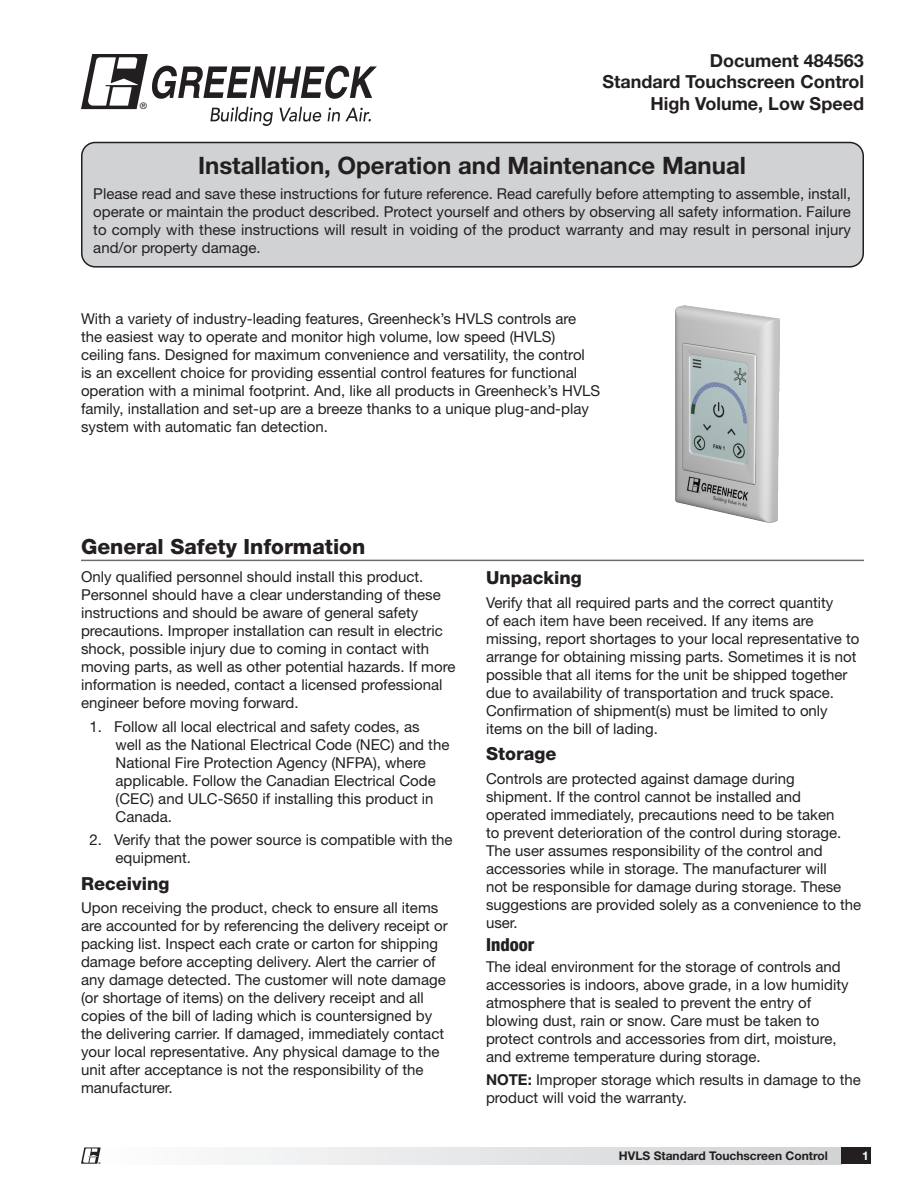
<style>
.page{position:relative;width:918px;height:1188px;background:#fff}
.page>*{position:absolute;margin:0;border:0;box-sizing:border-box;transform-origin:0 0}
.t1{font:700 24px "Helvetica Neue LT Std";color:#231f20}
.Section_Heading_wUnd{font:800 21px "Helvetica Neue LT Std";color:#231f20}
.t2{font:700 18px "Helvetica Neue LT Std";color:#231f20}
.Sub-Section_Headings{font:800 18px "Helvetica Neue LT Std";color:#231f20}
.All_Cap_Sub-Section{font:800 condensed 18px "Helvetica Neue LT Std";color:#231f20}
.Body_10_12_55_Roman{font:15px/18px "Helvetica Neue LT Std";color:#231f20}
.Bullets___Numbered_L{font:15px/18px "Helvetica Neue LT Std";color:#231f20}
.t3{font:700 12px "Helvetica Neue LT Std";color:#231f20}
.t4{font:700 12px "Helvetica Neue LT Std";color:#fff}
.t5{font:9px "Helvetica";color:#231f20}
.t6{font:700 2.7px "Helvetica Neue LT Std";color:#231f20}
.s1{font-weight:700}
</style>
<div class="page">
<svg style="left:81px;top:54px;width:296px;height:72px"></svg>
<div style="left:81px;top:1148px;width:760px;height:16px;background:linear-gradient(to right,#fefefe,#d1d2d4)"></div>
<svg style="left:81px;top:1147px;width:20px;height:17px"></svg>
<div style="left:82px;top:142px;width:781px;height:125px;background:#d1d2d4;border-radius:14px"></div>
<div style="left:81px;top:142px;width:783px;height:126px;border:2px solid #231f20;border-radius:14px"></div>
<div style="left:841px;top:1148px;width:30px;height:16px;background:#231f20"></div>
<hr style="left:81px;top:560px;width:783px;height:1px;background:#6c6d70">
<img style="left:675px;top:306px;width:104px;height:216px">
<p class="t5" style="left:140px;top:101px;width:8px">®</p>
<p class="t2" style="left:710px;top:49px;width:156px">Document 484563</p>
<p class="t2" style="left:603px;top:71px;width:263px">Standard Touchscreen Control</p>
<p class="t2" style="left:650px;top:93px;width:215px">High Volume, Low Speed</p>
<h1 class="t1" style="left:198px;top:150px;width:549px">Installation, Operation and Maintenance Manual</h1>
<p class="Body_10_12_55_Roman" style="left:93px;top:184px;width:759px;text-align:justify">Please read and save these instructions for future reference. Read carefully before attempting to assemble, install, operate or maintain the product described. Protect yourself and others by observing all safety information. Failure to comply with these instructions will result in voiding of the product warranty and may result in personal injury and/or property damage.</p>
<p class="Body_10_12_55_Roman" style="left:81px;top:309px;width:521px">With a variety of industry-leading features, Greenheck’s HVLS controls are the easiest way to operate and monitor high volume, low speed (HVLS) ceiling fans. Designed for maximum convenience and versatility, the control<br>is an excellent choice for providing essential control features for functional operation with a minimal footprint. And, like all products in Greenheck’s HVLS family, installation and set-up are a breeze thanks to a unique plug-and-play system with automatic fan detection.</p>
<p class="Section_Heading_wUnd" style="left:81px;top:534px;width:286px">General Safety Information</p>
<p class="Body_10_12_55_Roman" style="left:81px;top:568px;width:376px">Only qualified personnel should install this product.<br>Personnel should have a clear understanding of these instructions and should be aware of general safety precautions. Improper installation can result in electric shock, possible injury due to coming in contact with moving parts, as well as other potential hazards. If more information is needed, contact a licensed professional engineer before moving forward.</p>
<p class="Bullets___Numbered_L" style="left:116px;top:717px;width:335px;text-indent:-26px">1. Follow all local electrical and safety codes, as<br>well as the National Electrical Code (NEC) and the National Fire Protection Agency (NFPA), where applicable. Follow the Canadian Electrical Code (CEC) and ULC-S650 if installing this product in Canada.</p>
<p class="Bullets___Numbered_L" style="left:116px;top:831px;width:339px;text-indent:-26px">2. Verify that the power source is compatible with the equipment.</p>
<p class="Sub-Section_Headings" style="left:81px;top:872px;width:90px">Receiving</p>
<p class="Body_10_12_55_Roman" style="left:81px;top:898px;width:368px">Upon receiving the product, check to ensure all items are accounted for by referencing the delivery receipt or packing list. Inspect each crate or carton for shipping damage before accepting delivery. Alert the carrier of any damage detected. The customer will note damage (or shortage of items) on the delivery receipt and all copies of the bill of lading which is countersigned by the delivering carrier. If damaged, immediately contact your local representative. Any physical damage to the unit after acceptance is not the responsibility of the manufacturer.</p>
<p class="t6" style="left:98px;top:1161px;width:4px">®</p>
<p class="Sub-Section_Headings" style="left:486px;top:567px;width:97px">Unpacking</p>
<p class="Body_10_12_55_Roman" style="left:486px;top:593px;width:375px">Verify that all required parts and the correct quantity<br>of each item have been received. If any items are missing, report shortages to your local representative to arrange for obtaining missing parts. Sometimes it is not possible that all items for the unit be shipped together due to availability of transportation and truck space.<br>Confirmation of shipment(s) must be limited to only items on the bill of lading.</p>
<p class="Sub-Section_Headings" style="left:486px;top:743px;width:72px">Storage</p>
<p class="Body_10_12_55_Roman" style="left:486px;top:769px;width:377px">Controls are protected against damage during shipment. If the control cannot be installed and operated immediately, precautions need to be taken<br>to prevent deterioration of the control during storage.<br>The user assumes responsibility of the control and accessories while in storage. The manufacturer will<br>not be responsible for damage during storage. These suggestions are provided solely as a convenience to the user.</p>
<p class="All_Cap_Sub-Section" style="left:486px;top:934px;width:50px">Indoor</p>
<p class="Body_10_12_55_Roman" style="left:486px;top:957px;width:364px">The ideal environment for the storage of controls and accessories is indoors, above grade, in a low humidity atmosphere that is sealed to prevent the entry of blowing dust, rain or snow. Care must be taken to protect controls and accessories from dirt, moisture, and extreme temperature during storage.</p>
<p class="Body_10_12_55_Roman" style="left:486px;top:1071px;width:376px"><span class="s1">NOTE:</span> Improper storage which results in damage to the product will void the warranty.</p>
<p class="t3" style="left:619px;top:1148px;width:210px">HVLS Standard Touchscreen Control</p>
<p class="t4" style="left:862px;top:1148px;width:8px">1</p>
</div>
